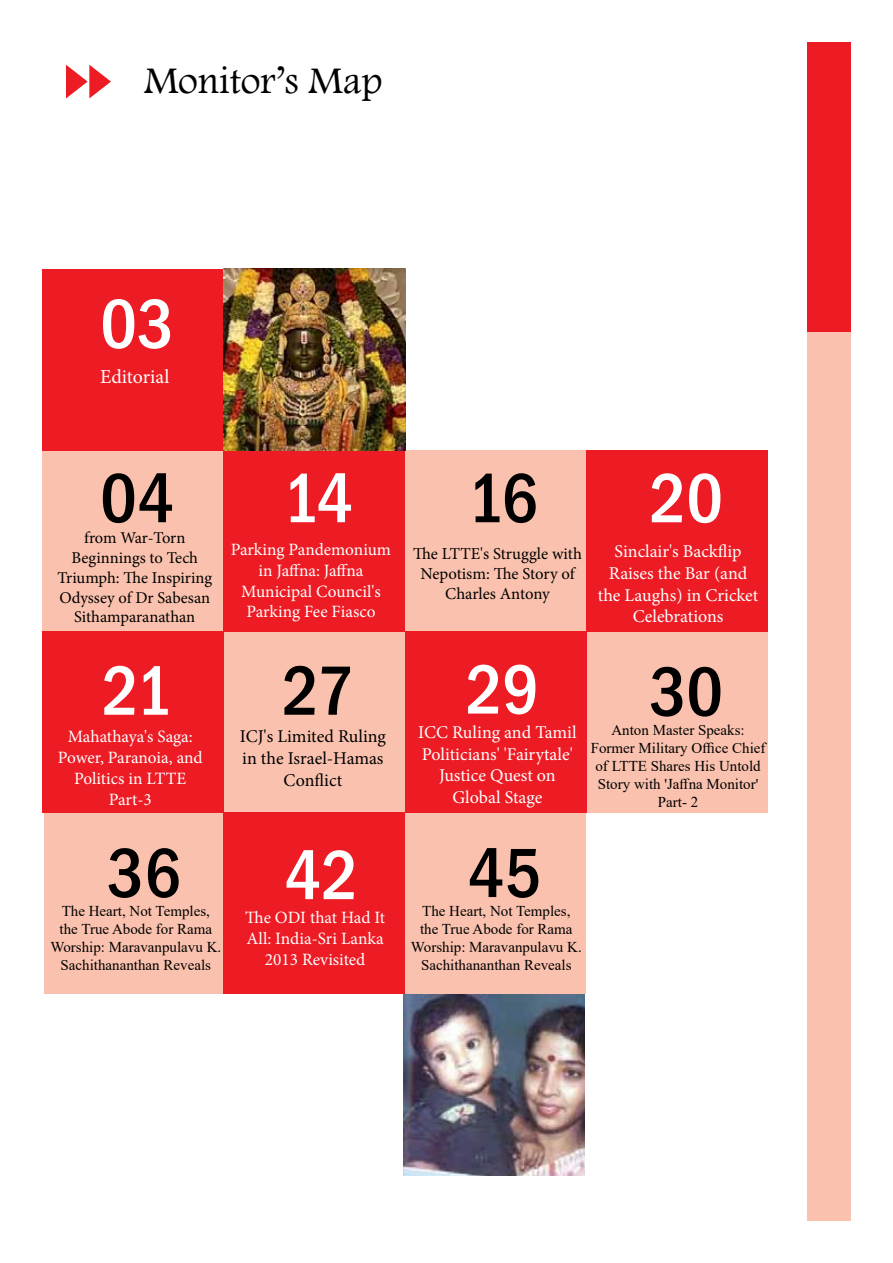
<style>
.page{position:relative;width:893px;height:1263px;background:#fff}
.page>*{position:absolute;margin:0;border:0;box-sizing:border-box;transform-origin:0 0}
.t1{font:500 condensed 72.15px "Franklin Gothic";color:#fff}
.t2{font:500 condensed 72.15px "Franklin Gothic";color:#000}
.t3{font:39px "Footlight MT Light";color:#000}
.t4{font:19.8px "Minion Pro";color:#fff}
.t5{font:18px/21.6px "Minion Pro";color:#fff;text-align:center}
.t6{font:18px/21.6px "Minion Pro";color:#000;text-align:center}
.t7{font:17.25px/20.7px "Minion Pro";letter-spacing:-.005em;color:#fff;text-align:center}
.t8{font:16.65px/20.1px "Minion Pro";color:#000;text-align:center}
.t9{font:16.5px/19.8px "Minion Pro";letter-spacing:-.005em;color:#000;text-align:center}
.t10{font:15px/18px "Times New Roman";color:#000;text-align:center}
</style>
<div class="page">
<div style="left:43px;top:450px;width:181px;height:181px;background:#fac2ae"></div>
<div style="left:405px;top:450px;width:181px;height:181px;background:#fac2ae"></div>
<div style="left:224px;top:631px;width:181px;height:182px;background:#fac2ae"></div>
<div style="left:586px;top:631px;width:182px;height:182px;background:#fac2ae"></div>
<div style="left:44px;top:813px;width:181px;height:181px;background:#fac2ae"></div>
<div style="left:405px;top:813px;width:181px;height:181px;background:#fac2ae"></div>
<img style="left:404px;top:994px;width:181px;height:181px">
<div style="left:224px;top:450px;width:181px;height:181px;background:#ed1b24"></div>
<div style="left:43px;top:631px;width:181px;height:182px;background:#ed1b24"></div>
<div style="left:43px;top:269px;width:181px;height:181px;background:#ed1b24"></div>
<div style="left:586px;top:450px;width:182px;height:181px;background:#ed1b24"></div>
<div style="left:807px;top:43px;width:43px;height:289px;background:#ed1b24"></div>
<div style="left:405px;top:631px;width:181px;height:182px;background:#ed1b24"></div>
<div style="left:224px;top:813px;width:181px;height:181px;background:#ed1b24"></div>
<img style="left:224px;top:269px;width:181px;height:181px">
<div style="left:807px;top:332px;width:43px;height:888px;background:#fac2ae"></div>
<h2 class="t3" style="left:144px;top:58px;width:239px">Monitor’s Map</h2>
<h1 class="t1" style="left:100px;top:277px;width:75px">03</h1>
<h3 class="t4" style="left:100px;top:364px;width:71px">Editorial</h3>
<h1 class="t2" style="left:100px;top:451px;width:76px">04</h1>
<p class="t9" style="left:57px;top:528px;width:156px">from War-Torn<br>Beginnings to Tech<br>Triumph: The Inspiring<br>Odyssey of Dr Sabesan<br>Sithamparanathan</p>
<h1 class="t1" style="left:102px;top:643px;width:72px">21</h1>
<p class="t7" style="left:58px;top:727px;width:146px">Mahathaya's Saga:<br>Power, Paranoia, and<br>Politics in LTTE<br>Part-3</p>
<h1 class="t1" style="left:282px;top:451px;width:72px">14</h1>
<p class="t7" style="left:231px;top:539px;width:162px">Parking Pandemonium in Jaffna: Jaffna<br>Municipal Council's<br>Parking Fee Fiasco</p>
<h1 class="t2" style="left:282px;top:643px;width:73px">27</h1>
<p class="t6" style="left:240px;top:726px;width:148px">ICJ's Limited Ruling in the Israel-Hamas<br>Conflict</p>
<h1 class="t2" style="left:467px;top:451px;width:72px">16</h1>
<p class="t8" style="left:413px;top:544px;width:170px">The LTTE's Struggle with<br>Nepotism: The Story of<br>Charles Antony</p>
<h1 class="t1" style="left:649px;top:451px;width:75px">20</h1>
<p class="t5" style="left:598px;top:541px;width:162px">Sinclair's Backflip<br>Raises the Bar (and the Laughs) in Cricket<br>Celebrations</p>
<h1 class="t1" style="left:466px;top:642px;width:75px">29</h1>
<p class="t5" style="left:418px;top:721px;width:160px">ICC Ruling and Tamil<br>Politicians' 'Fairytale'<br>Justice Quest on<br>Global Stage</p>
<h1 class="t2" style="left:649px;top:644px;width:75px">30</h1>
<p class="t10" style="left:591px;top:720px;width:176px">Anton Master Speaks:<br>Former Military Office Chief of LTTE Shares His Untold<br>Story with 'Jaffna Monitor'<br>Part- 2</p>
<h1 class="t2" style="left:107px;top:826px;width:75px">36</h1>
<h1 class="t2" style="left:468px;top:826px;width:75px">45</h1>
<h1 class="t1" style="left:284px;top:828px;width:75px">42</h1>
<p class="t10" style="left:50px;top:901px;width:172px">The Heart, Not Temples,<br>the True Abode for Rama<br>Worship: Maravanpulavu K.<br>Sachithananthan Reveals</p>
<p class="t10" style="left:411px;top:901px;width:172px">The Heart, Not Temples,<br>the True Abode for Rama<br>Worship: Maravanpulavu K.<br>Sachithananthan Reveals</p>
<p class="t7" style="left:245px;top:907px;width:141px">The ODI that Had It<br>All: India-Sri Lanka<br>2013 Revisited</p>
</div>
